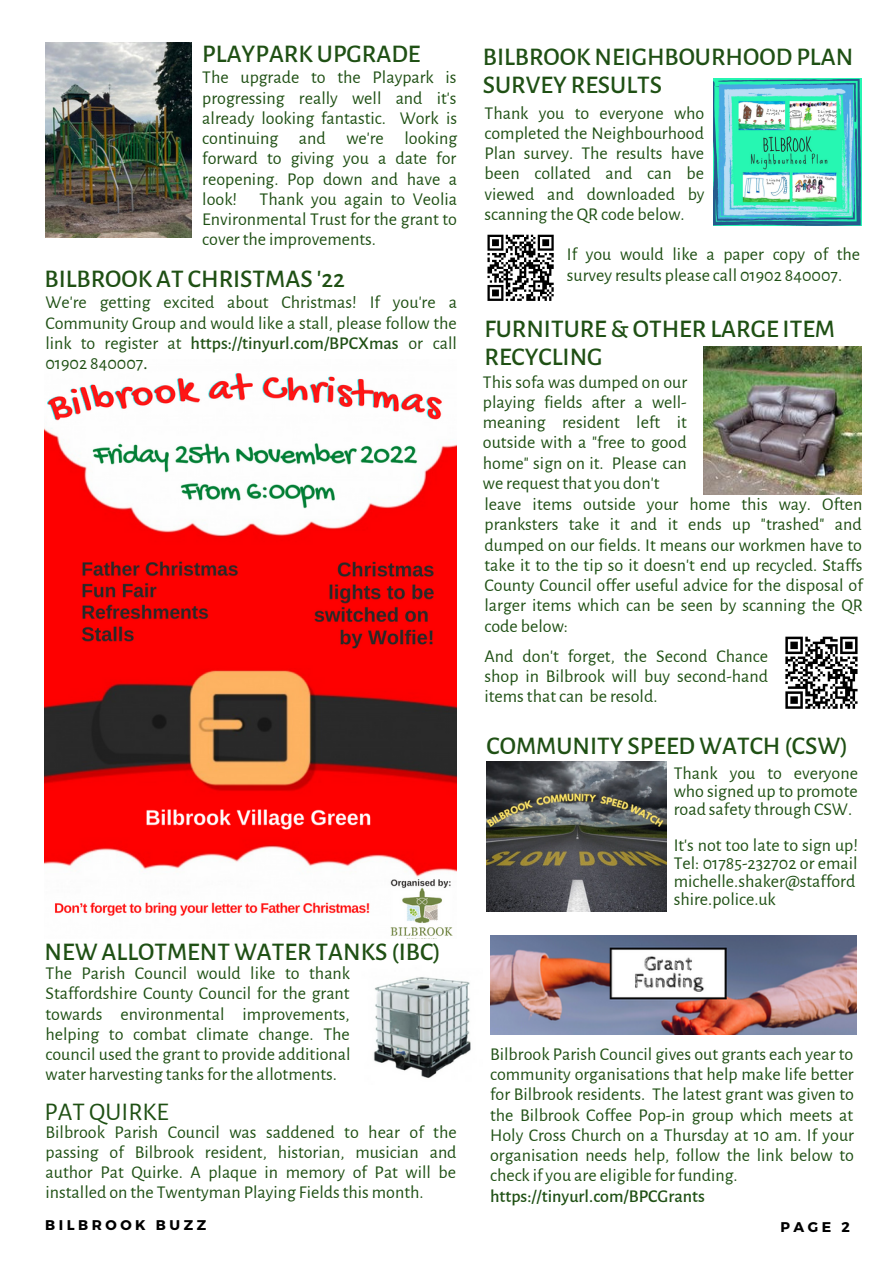
<style>
.page{position:relative;width:893px;height:1264px;background:#fff}
.page>*{position:absolute;margin:0;border:0;box-sizing:border-box;transform-origin:0 0}
.t1{font:500 25.5px/28px "Alegreya Sans";color:#1f5014}
.t2{font:25.5px "Alegreya Sans";color:#1f5014}
.t3{font:18px/20.2px "Alegreya Sans";color:#1f5014;text-align:justify}
.t4{font:500 18px "Alegreya Sans";color:#1f5014}
.t5{font:700 14.1px "Montserrat";letter-spacing:.25em;color:#000}
.s1{font-weight:500}
</style>
<div class="page">
<img style="left:713px;top:78px;width:148px;height:147px">
<img style="left:45px;top:43px;width:146px;height:194px">
<img style="left:703px;top:347px;width:158px;height:147px">
<img style="left:373px;top:977px;width:98px;height:101px">
<svg style="left:487px;top:234px;width:67px;height:67px"></svg>
<svg style="left:785px;top:636px;width:73px;height:73px"></svg>
<img style="left:45px;top:373px;width:411px;height:564px">
<img style="left:486px;top:761px;width:180px;height:150px">
<img style="left:490px;top:935px;width:366px;height:99px">
<h1 class="t1" style="left:202px;top:40px;width:220px">PLAYPARK UPGRADE</h1>
<p class="t3" style="left:202px;top:68px;width:256px">The upgrade to the Playpark is progressing really well and it's already looking fantastic. Work is continuing and we're looking forward to giving you a date for reopening. Pop down and have a look! Thank you again to Veolia Environmental Trust for the grant to cover the improvements.</p>
<h1 class="t1" style="left:483px;top:43px;width:372px">BILBROOK NEIGHBOURHOOD PLAN<br>SURVEY RESULTS</h1>
<p class="t3" style="left:484px;top:103px;width:221px">Thank you to everyone who completed the Neighbourhood Plan survey. The results have been collated and can be viewed and downloaded by scanning the QR code below.</p>
<p class="t3" style="left:567px;top:245px;width:295px">If you would like a paper copy of the</p>
<h1 class="t1" style="left:45px;top:265px;width:302px">BILBROOK AT CHRISTMAS '22</h1>
<p class="t3" style="left:567px;top:265px;width:277px">survey results please call 01902 840007.</p>
<h1 class="t1" style="left:484px;top:315px;width:352px">FURNITURE &amp; OTHER LARGE ITEM<br>RECYCLING</h1>
<p class="t3" style="left:483px;top:372px;width:206px">This sofa was dumped on our playing fields after a well&shy;meaning resident left it outside with a "free to good home" sign on it. Please can we request that you don't</p>
<p class="t3" style="left:45px;top:293px;width:413px">We're getting excited about Christmas! If you're a Community Group and would like a stall, please follow the link to register at <span class="s1">https://tinyurl.com/BPCXmas</span> or call 01902 840007<span class="s1">.</span></p>
<p class="t3" style="left:484px;top:494px;width:380px">leave items outside your home this way. Often pranksters take it and it ends up "trashed" and dumped on our fields. It means our workmen have to take it to the tip so it doesn't end up recycled. Staffs County Council offer useful advice for the disposal of larger items which can be seen by scanning the QR code below:</p>
<h1 class="t1" style="left:45px;top:938px;width:398px">NEW ALLOTMENT WATER TANKS (IBC)</h1>
<p class="t3" style="left:46px;top:963px;width:306px">The Parish Council would like to thank Staffordshire County Council for the grant towards environmental improvements, helping to combat climate change. The council used the grant to provide additional water harvesting tanks for the allotments.</p>
<h1 class="t2" style="left:45px;top:1099px;width:126px">PAT QUIRKE</h1>
<p class="t3" style="left:46px;top:1122px;width:412px">Bilbrook Parish Council was saddened to hear of the passing of Bilbrook resident, historian, musician and author Pat Quirke. A plaque in memory of Pat will be installed on the Twentyman Playing Fields this month.</p>
<p class="t3" style="left:484px;top:646px;width:285px">And don't forget, the Second Chance shop in Bilbrook will buy second-hand items that can be resold.</p>
<h1 class="t1" style="left:486px;top:732px;width:363px">COMMUNITY SPEED WATCH (CSW)</h1>
<p class="t3" style="left:673px;top:764px;width:186px;line-height:18px">Thank you to everyone who signed up to promote road safety through CSW.</p>
<p class="t3" style="left:673px;top:836px;width:186px;line-height:18px;text-align:left">It's not too late to sign up!<br>Tel: 01785-232702 or email michelle.shaker@stafford shire.police.uk</p>
<p class="t3" style="left:490px;top:1044px;width:365px">Bilbrook Parish Council gives out grants each year to community organisations that help make life better for Bilbrook residents. The latest grant was given to the Bilbrook Coffee Pop-in group which meets at Holy Cross Church on a Thursday at 10 am. If your organisation needs help, follow the link below to check if you are eligible for funding.</p>
<p class="t4" style="left:490px;top:1187px;width:216px">https://tinyurl.com/BPCGrants</p>
<p class="t5" style="left:45px;top:1215px;width:162px">BILBROOK BUZZ</p>
<p class="t5" style="left:780px;top:1217px;width:71px">PAGE 2</p>
</div>
